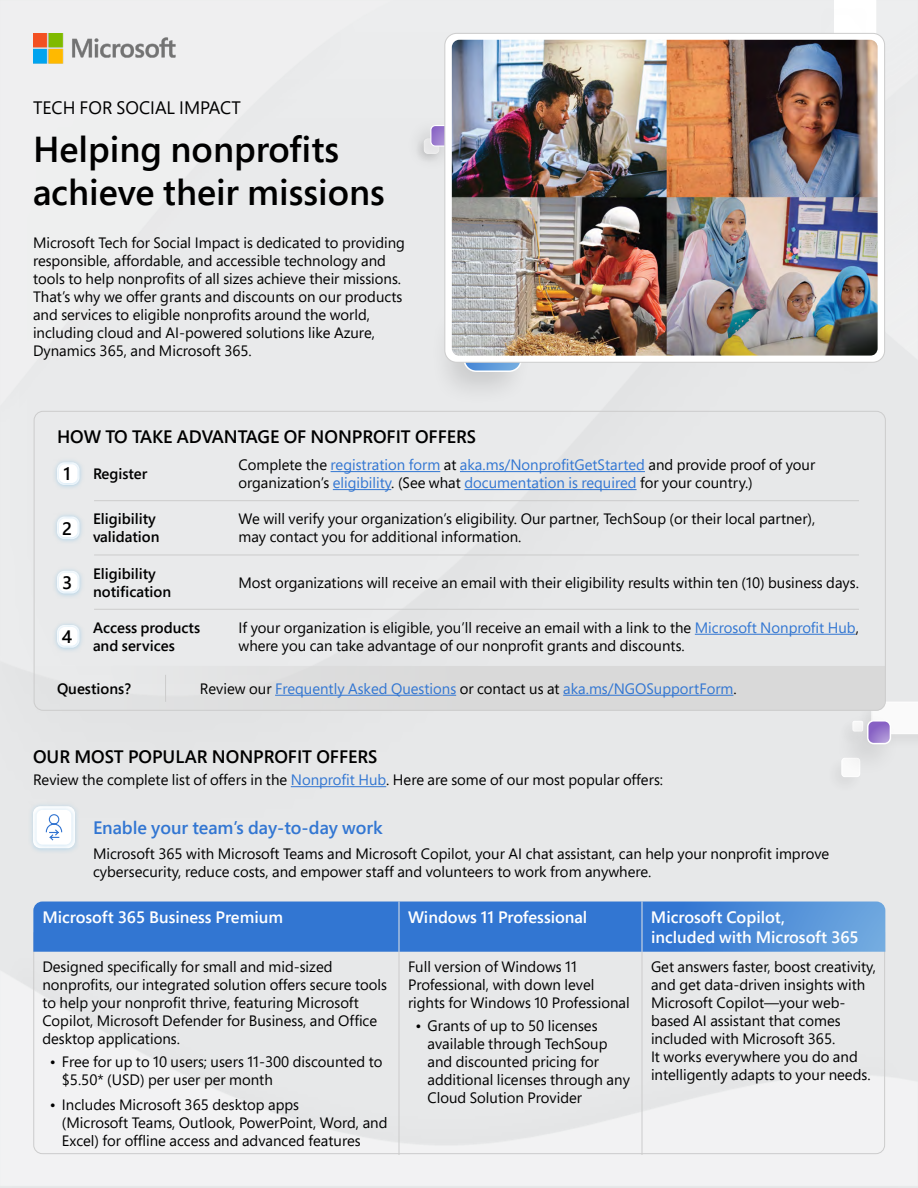
<style>
.page{position:relative;width:918px;height:1188px;background:#e9eaeb}
.page>*{position:absolute;margin:0;border:0;box-sizing:border-box;transform-origin:0 0}
.Title{font:600 36px "Segoe Pro";color:#000}
.Header_H2_1{font:600 18px "Segoe Pro";color:#000}
.Header_H3{font:600 18px "Segoe Pro";color:#3276d2}
.Breadcrumbs{font:18px "Segoe Pro";color:#000}
.Numbering{font:600 18px "Segoe Pro";color:#000}
.Table_Header_H4{font:600 16.5px/19.8px "Segoe Pro";color:#fff}
.Body_1{font:15px/18px "Segoe Pro";color:#000}
.Table_Body{font:15px/18px "Segoe Pro";color:#000}
.Body_1-2{font:15px/18px "Segoe Pro";color:#3276d2}
.Body_Header{font:600 15px "Segoe Pro";color:#000}
.s1{color:#000}
.s2{color:#3276d2}
</style>
<div class="page">
<img style="left:33px;top:33px;width:142px;height:30px">
<div style="left:800px;top:0;width:87px;height:288px;background:#ecedee"></div>
<svg style="left:834px;top:0;width:42px;height:33px"></svg>
<div style="left:428px;top:301px;width:105px;height:106px;background:#000;opacity:.14"></div>
<svg style="left:464px;top:363px;width:57px;height:8px"></svg>
<div style="left:463px;top:313px;width:59px;height:59px;border:2px solid #fff;border-radius:12px"></div>
<div style="left:404px;top:116px;width:56px;height:56px;background:#000;opacity:.14"></div>
<svg style="left:432px;top:127px;width:12px;height:18px"></svg>
<div style="left:430px;top:125px;width:22px;height:22px;border:1px solid #fff;border-radius:4px"></div>
<div style="left:445px;top:33px;width:440px;height:329px;background:#fff;border-radius:12px"></div>
<div style="left:444px;top:33px;width:441px;height:330px;border:1px solid #ccc;border-radius:12px"></div>
<img style="left:452px;top:40px;width:426px;height:316px">
<div style="left:854px;top:696px;width:64px;height:56px;background:#e6e7e8"></div>
<div style="left:823px;top:752px;width:43px;height:43px;background:#e7e8e9"></div>
<div style="left:832px;top:709px;width:70px;height:69px;background:#000;opacity:.14"></div>
<hr style="left:94px;top:500px;width:765px;height:1px;background:#ccc">
<svg style="left:34px;top:666px;width:884px;height:78px;background:#dfe0e1"></svg>
<hr style="left:94px;top:555px;width:765px;height:1px;background:#ccc">
<hr style="left:94px;top:609px;width:765px;height:1px;background:#ccc">
<div style="left:52px;top:457px;width:33px;height:33px;background:#e7e9ea"></div>
<div style="left:54px;top:459px;width:29px;height:29px;background:#95c7e7;opacity:.5"></div>
<div style="left:59px;top:464px;width:19px;height:19px;background:#fff;border-radius:6px"></div>
<hr style="left:331px;top:471px;width:109px;height:1px;background:#3276d2">
<hr style="left:460px;top:471px;width:185px;height:1px;background:#3276d2">
<hr style="left:333px;top:489px;width:58px;height:1px;background:#3276d2">
<hr style="left:464px;top:489px;width:173px;height:1px;background:#3276d2">
<div style="left:52px;top:511px;width:33px;height:33px;background:#e7e9ea"></div>
<div style="left:54px;top:513px;width:29px;height:29px;background:#95c7e7;opacity:.5"></div>
<div style="left:59px;top:518px;width:19px;height:19px;background:#fff;border-radius:6px"></div>
<div style="left:52px;top:566px;width:33px;height:32px;background:#e7e9ea"></div>
<div style="left:54px;top:567px;width:29px;height:30px;background:#95c7e7;opacity:.5"></div>
<div style="left:59px;top:573px;width:19px;height:19px;background:#fff;border-radius:6px"></div>
<div style="left:52px;top:620px;width:33px;height:33px;background:#e7e9ea"></div>
<div style="left:54px;top:622px;width:29px;height:29px;background:#95c7e7;opacity:.5"></div>
<div style="left:59px;top:627px;width:19px;height:19px;background:#fff;border-radius:6px"></div>
<hr style="left:695px;top:634px;width:161px;height:1px;background:#3276d2">
<hr style="left:275px;top:695px;width:181px;height:1px;background:#3276d2">
<hr style="left:563px;top:695px;width:170px;height:1px;background:#3276d2">
<hr style="left:291px;top:786px;width:95px;height:1px;background:#3276d2">
<div style="left:28px;top:801px;width:52px;height:52px;background:#e2e5e8"></div>
<div style="left:31px;top:805px;width:46px;height:45px;background:#95c7e7;opacity:.5"></div>
<div style="left:37px;top:810px;width:34px;height:35px;background:#fff;border-radius:6px"></div>
<svg style="left:45px;top:814px;width:18px;height:27px"></svg>
<svg style="left:33px;top:952px;width:852px;height:202px"></svg>
<svg style="left:33px;top:902px;width:852px;height:50px;background:#3b7dd3"></svg>
<hr style="left:399px;top:902px;width:1px;height:50px;background:#e5e5e5">
<hr style="left:642px;top:902px;width:1px;height:50px;background:#e5e5e5">
<hr style="left:399px;top:952px;width:1px;height:203px;background:#ccc">
<hr style="left:642px;top:952px;width:1px;height:203px;background:#ccc">
<p class="Breadcrumbs" style="left:33px;top:95px;width:209px">TECH FOR SOCIAL IMPACT</p>
<h1 class="Title" style="left:33px;top:124px;width:308px">Helping nonprofits</h1>
<h1 class="Title" style="left:33px;top:168px;width:353px">achieve their missions</h1>
<p class="Body_1" style="left:33px;top:233px;width:374px">Microsoft Tech for Social Impact is dedicated to providing responsible, affordable, and accessible technology and tools to help nonprofits of all sizes achieve their missions.<br>That’s why we offer grants and discounts on our products and services to eligible nonprofits around the world, including cloud and AI-powered solutions like Azure, Dynamics 365, and Microsoft 365.</p>
<h2 class="Header_H2_1" style="left:57px;top:424px;width:421px">HOW TO TAKE ADVANTAGE OF NONPROFIT OFFERS</h2>
<p class="Numbering" style="left:64px;top:462px;width:9px">1</p>
<p class="Body_Header" style="left:93px;top:464px;width:56px">Register</p>
<p class="Body_1-2" style="left:238px;top:456px;width:578px"><span class="s1">Complete the</span> registration form <span class="s1">at</span> aka.ms/NonprofitGetStarted <span class="s1">and provide proof of your organization’s</span> eligibility<span class="s1">. (See what</span> documentation is required <span class="s1">for your country.)</span></p>
<p class="Header_H2_1" style="left:62px;top:516px;width:11px">2</p>
<p class="Body_1" style="left:238px;top:510px;width:578px">We will verify your organization’s eligibility. Our partner, TechSoup (or their local partner), may contact you for additional information.</p>
<p class="Body_Header" style="left:93px;top:509px;width:64px">Eligibility</p>
<p class="Body_Header" style="left:93px;top:527px;width:68px">validation</p>
<p class="Header_H2_1" style="left:62px;top:570px;width:12px">3</p>
<p class="Header_H2_1" style="left:62px;top:624px;width:12px">4</p>
<p class="Body_Header" style="left:93px;top:563px;width:64px">Eligibility</p>
<p class="Body_Header" style="left:93px;top:581px;width:80px">notification</p>
<p class="Body_1" style="left:238px;top:573px;width:622px">Most organizations will receive an email with their eligibility results within ten (10) business days.</p>
<p class="Body_Header" style="left:93px;top:617px;width:109px">Access products</p>
<p class="Body_Header" style="left:93px;top:635px;width:83px">and services</p>
<p class="Body_1" style="left:238px;top:618px;width:622px">If your organization is eligible, you’ll receive an email with a link to the <span class="s2">Microsoft Nonprofit Hub</span>,</p>
<p class="Body_1" style="left:238px;top:636px;width:448px">where you can take advantage of our nonprofit grants and discounts.</p>
<p class="Body_Header" style="left:57px;top:678px;width:76px">Questions?</p>
<p class="Body_1-2" style="left:200px;top:679px;width:538px"><span class="s1">Review our</span> Frequently Asked Questions <span class="s1">or contact us at</span> aka.ms/NGOSupportForm<span class="s1">.</span></p>
<h2 class="Header_H2_1" style="left:33px;top:744px;width:346px">OUR MOST POPULAR NONPROFIT OFFERS</h2>
<p class="Body_1" style="left:33px;top:771px;width:632px">Review the complete list of offers in the <span class="s2">Nonprofit Hub</span>. Here are some of our most popular offers:</p>
<h3 class="Header_H3" style="left:93px;top:815px;width:291px">Enable your team’s day-to-day work</h3>
<p class="Body_1" style="left:93px;top:845px;width:738px">Microsoft 365 with Microsoft Teams and Microsoft Copilot, your AI chat assistant, can help your nonprofit improve cybersecurity, reduce costs, and empower staff and volunteers to work from anywhere.</p>
<h4 class="Table_Header_H4" style="left:42px;top:907px;width:242px">Microsoft 365 Business Premium</h4>
<h4 class="Table_Header_H4" style="left:408px;top:907px;width:181px">Windows 11 Professional</h4>
<h4 class="Table_Header_H4" style="left:651px;top:907px;width:209px">Microsoft Copilot,<br>included with Microsoft 365</h4>
<p class="Body_1" style="left:42px;top:957px;width:346px">Designed specifically for small and mid-sized nonprofits, our integrated solution offers secure tools to help your nonprofit thrive, featuring Microsoft Copilot, Microsoft Defender for Business, and Office desktop applications.</p>
<p class="Body_1" style="left:62px;top:1052px;width:322px;text-indent:-12px">• Free for up to 10 users; users 11-300 discounted to $5.50* (USD) per user per month</p>
<p class="Body_1" style="left:62px;top:1095px;width:327px;text-indent:-12px">• Includes Microsoft 365 desktop apps<br>(Microsoft Teams, Outlook, PowerPoint, Word, and<br>Excel) for offline access and advanced features</p>
<p class="Table_Body" style="left:408px;top:957px;width:223px">Full version of Windows 11<br>Professional, with down level rights for Windows 10 Professional</p>
<p class="Body_1" style="left:428px;top:1016px;width:204px;text-indent:-12px">• Grants of up to 50 licenses available through TechSoup and discounted pricing for additional licenses through any<br>Cloud Solution Provider</p>
<p class="Table_Body" style="left:651px;top:957px;width:227px">Get answers faster, boost creativity, and get data-driven insights with<br>Microsoft Copilot—your web&shy;based AI assistant that comes included with Microsoft 365.<br>It works everywhere you do and intelligently adapts to your needs.</p>
</div>
